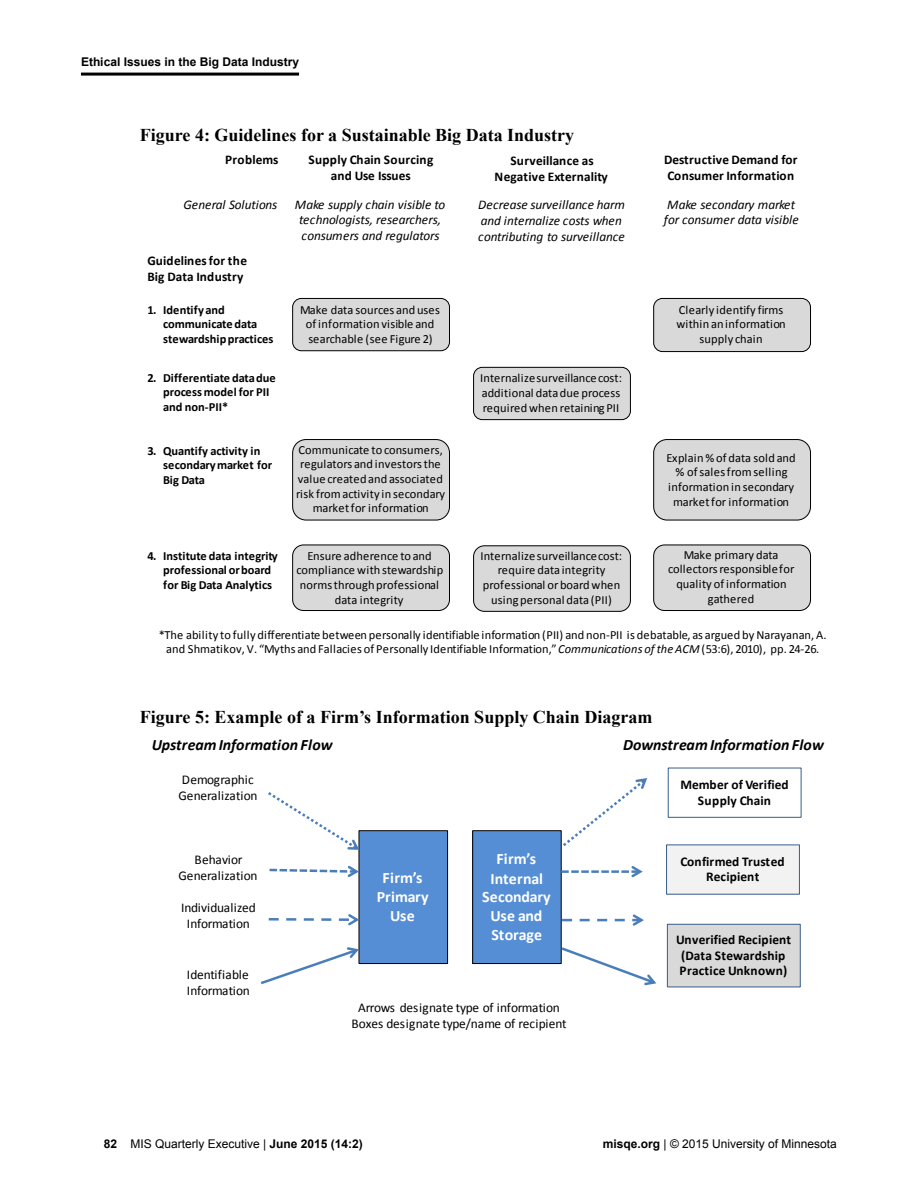
<style>
.page{position:relative;width:918px;height:1188px;background:#fff}
.page>*{position:absolute;margin:0;border:0;box-sizing:border-box;transform-origin:0 0}
.t1{font:700 18px "Times New Roman";color:#000}
.t2{font:700 15.9px/18.8px "Calibri";color:#fff;text-align:center}
.t3{font:italic 700 15.9px "Calibri";color:#000}
.t4{font:700 13.35px/15.8px "Calibri";letter-spacing:.005em;color:#000;text-align:center}
.t5{font:italic 13.35px/15.8px "Calibri";letter-spacing:-.015em;color:#000}
.t6{font:13.35px/15.9px "Calibri";letter-spacing:-.015em;color:#000;text-align:center}
.t7{font:12.45px/14.7px "Calibri";letter-spacing:.005em;color:#000;text-align:center}
.t8{font:700 12.45px/14.5px "Calibri";letter-spacing:-.005em;color:#000}
.t9{font:12px "Arial";color:#000}
.t10{font:700 12px "Arial";color:#000}
.s1{font-style:italic}
.s2{font-weight:700}
</style>
<div class="page">
<hr style="left:81px;top:73px;width:218px;height:3px;background:#000">
<div style="left:293px;top:298px;width:157px;height:53px;background:#d9d9d9;border-radius:9px"></div>
<div style="left:292px;top:298px;width:158px;height:53px;border:1px solid #000;border-radius:9px"></div>
<div style="left:654px;top:298px;width:157px;height:54px;background:#d9d9d9;border-radius:9px"></div>
<div style="left:653px;top:298px;width:158px;height:54px;border:1px solid #000;border-radius:9px"></div>
<div style="left:474px;top:367px;width:156px;height:53px;background:#d9d9d9;border-radius:9px"></div>
<div style="left:473px;top:367px;width:158px;height:53px;border:1px solid #000;border-radius:9px"></div>
<div style="left:293px;top:440px;width:157px;height:80px;background:#d9d9d9;border-radius:13px"></div>
<div style="left:292px;top:439px;width:158px;height:81px;border:1px solid #000;border-radius:13px"></div>
<div style="left:654px;top:440px;width:157px;height:80px;background:#d9d9d9;border-radius:13px"></div>
<div style="left:653px;top:439px;width:158px;height:81px;border:1px solid #000;border-radius:13px"></div>
<div style="left:293px;top:545px;width:157px;height:66px;background:#d9d9d9;border-radius:11px"></div>
<div style="left:292px;top:545px;width:158px;height:66px;border:1px solid #000;border-radius:11px"></div>
<div style="left:654px;top:545px;width:157px;height:66px;background:#d9d9d9;border-radius:11px"></div>
<div style="left:653px;top:545px;width:158px;height:66px;border:1px solid #000;border-radius:11px"></div>
<div style="left:474px;top:546px;width:156px;height:65px;background:#d9d9d9;border-radius:11px"></div>
<div style="left:473px;top:545px;width:158px;height:67px;border:1px solid #000;border-radius:11px"></div>
<div style="left:359px;top:831px;width:89px;height:133px;background:#558ed5"></div>
<div style="left:359px;top:830px;width:89px;height:134px;border:1px solid #000"></div>
<div style="left:473px;top:831px;width:88px;height:133px;background:#558ed5"></div>
<div style="left:472px;top:830px;width:90px;height:134px;border:1px solid #000"></div>
<div style="left:668px;top:768px;width:134px;height:50px;border:1px solid #385d8a"></div>
<div style="left:667px;top:845px;width:132px;height:49px;background:#f2f2f2"></div>
<div style="left:666px;top:844px;width:134px;height:51px;border:1px solid #385d8a"></div>
<div style="left:667px;top:924px;width:133px;height:63px;background:#d9d9d9"></div>
<div style="left:667px;top:924px;width:134px;height:63px;border:1px solid #385d8a"></div>
<svg style="left:268px;top:792px;width:94px;height:60px"></svg>
<svg style="left:560px;top:778px;width:88px;height:71px"></svg>
<svg style="left:269px;top:864px;width:92px;height:15px"></svg>
<svg style="left:561px;top:864px;width:82px;height:15px"></svg>
<svg style="left:268px;top:912px;width:93px;height:16px"></svg>
<svg style="left:261px;top:946px;width:100px;height:39px"></svg>
<svg style="left:562px;top:914px;width:82px;height:12px"></svg>
<svg style="left:559px;top:945px;width:98px;height:41px"></svg>
<p class="t10" style="left:81px;top:54px;width:220px">Ethical Issues in the Big Data Industry</p>
<h1 class="t1" style="left:140px;top:123px;width:436px">Figure 4: Guidelines for a Sustainable Big Data Industry</h1>
<p class="t4" style="left:225px;top:152px;width:55px">Problems</p>
<p class="t4" style="left:308px;top:152px;width:126px">Supply Chain Sourcing and Use Issues</p>
<p class="t4" style="left:495px;top:153px;width:115px">Surveillance as<br>Negative Externality</p>
<p class="t4" style="left:664px;top:152px;width:135px;text-align:left">Destructive Demand for<br>Consumer Information</p>
<p class="t5" style="left:183px;top:196px;width:95px">General Solutions</p>
<p class="t5" style="left:295px;top:196px;width:152px;text-align:center">Make supply chain visible to technologists, researchers, consumers and regulators</p>
<p class="t5" style="left:478px;top:197px;width:148px">Decrease surveillance harm and internalize costs when contributing to surveillance</p>
<p class="t5" style="left:664px;top:196px;width:136px">Make secondary market for consumer data visible</p>
<p class="t4" style="left:147px;top:252px;width:101px;text-align:left">Guidelines for the<br>Big Data Industry</p>
<p class="t8" style="left:163px;top:303px;width:112px;text-indent:-16px">1. Identify and communicate data stewardship practices</p>
<p class="t8" style="left:163px;top:370px;width:114px;text-indent:-16px">2. Differentiate data due process model for PII and non-PII*</p>
<p class="t8" style="left:163px;top:444px;width:110px;text-indent:-16px">3. Quantify activity in secondary market for<br>Big Data</p>
<p class="t7" style="left:300px;top:303px;width:142px">Make data sources and uses of information visible and searchable (see Figure 2)</p>
<p class="t7" style="left:676px;top:303px;width:111px">Clearly identify firms within an information supply chain</p>
<p class="t7" style="left:480px;top:371px;width:143px;text-align:left">Internalize surveillance cost: additional data due process required when retaining PII</p>
<p class="t7" style="left:296px;top:443px;width:151px">Communicate to consumers, regulators and investors the value created and associated risk from activity in secondary market for information</p>
<p class="t7" style="left:666px;top:450px;width:131px">Explain % of data sold and % of sales from selling information in secondary market for information</p>
<p class="t7" style="left:297px;top:548px;width:148px">Ensure adherence to and compliance with stewardship norms through professional data integrity</p>
<p class="t7" style="left:668px;top:548px;width:128px">Make primary data collectors responsible for quality of information gathered</p>
<p class="t8" style="left:163px;top:548px;width:116px;text-indent:-16px">4. Institute data integrity professional or board for Big Data Analytics</p>
<p class="t7" style="left:159px;top:628px;width:669px;line-height:14.1px">*The ability to fully differentiate between personally identifiable information (PII) and non-PII is debatable, as argued by Narayanan, A. and Shmatikov, V. “Myths and Fallacies of Personally Identifiable Information,” <span class="s1">Communications of the ACM</span> (53:6), 2010), pp. 24-26.</p>
<p class="t7" style="left:480px;top:549px;width:143px">Internalize surveillance cost: require data integrity professional or board when using personal data (PII)</p>
<h1 class="t1" style="left:140px;top:705px;width:514px">Figure 5: Example of a Firm’s Information Supply Chain Diagram</h1>
<p class="t3" style="left:152px;top:734px;width:182px">Upstream Information Flow</p>
<p class="t3" style="left:623px;top:734px;width:202px">Downstream Information Flow</p>
<p class="t6" style="left:179px;top:772px;width:80px;text-align:left">Demographic<br>Generalization</p>
<p class="t4" style="left:680px;top:776px;width:110px">Member of Verified<br>Supply Chain</p>
<p class="t6" style="left:179px;top:852px;width:80px">Behavior<br>Generalization</p>
<p class="t6" style="left:181px;top:900px;width:76px">Individualized<br>Information</p>
<p class="t6" style="left:187px;top:967px;width:65px;text-align:left">Identifiable<br>Information</p>
<p class="t2" style="left:377px;top:868px;width:53px">Firm’s<br>Primary<br>Use</p>
<p class="t2" style="left:482px;top:850px;width:70px">Firm’s<br>Internal<br>Secondary<br>Use and<br>Storage</p>
<p class="t6" style="left:351px;top:1000px;width:217px">Arrows designate type of information<br>Boxes designate type/name of recipient</p>
<p class="t4" style="left:680px;top:853px;width:106px">Confirmed Trusted<br>Recipient</p>
<p class="t4" style="left:676px;top:931px;width:116px;text-align:left">Unverified Recipient (Data Stewardship<br>Practice Unknown)</p>
<p class="t9" style="left:104px;top:1136px;width:261px"><span class="s2">82</span> MIS Quarterly Executive | <span class="s2">June 2015 (14:2)</span></p>
<p class="t9" style="left:603px;top:1136px;width:236px"><span class="s2">misqe.org</span> | © 2015 University of Minnesota</p>
</div>
